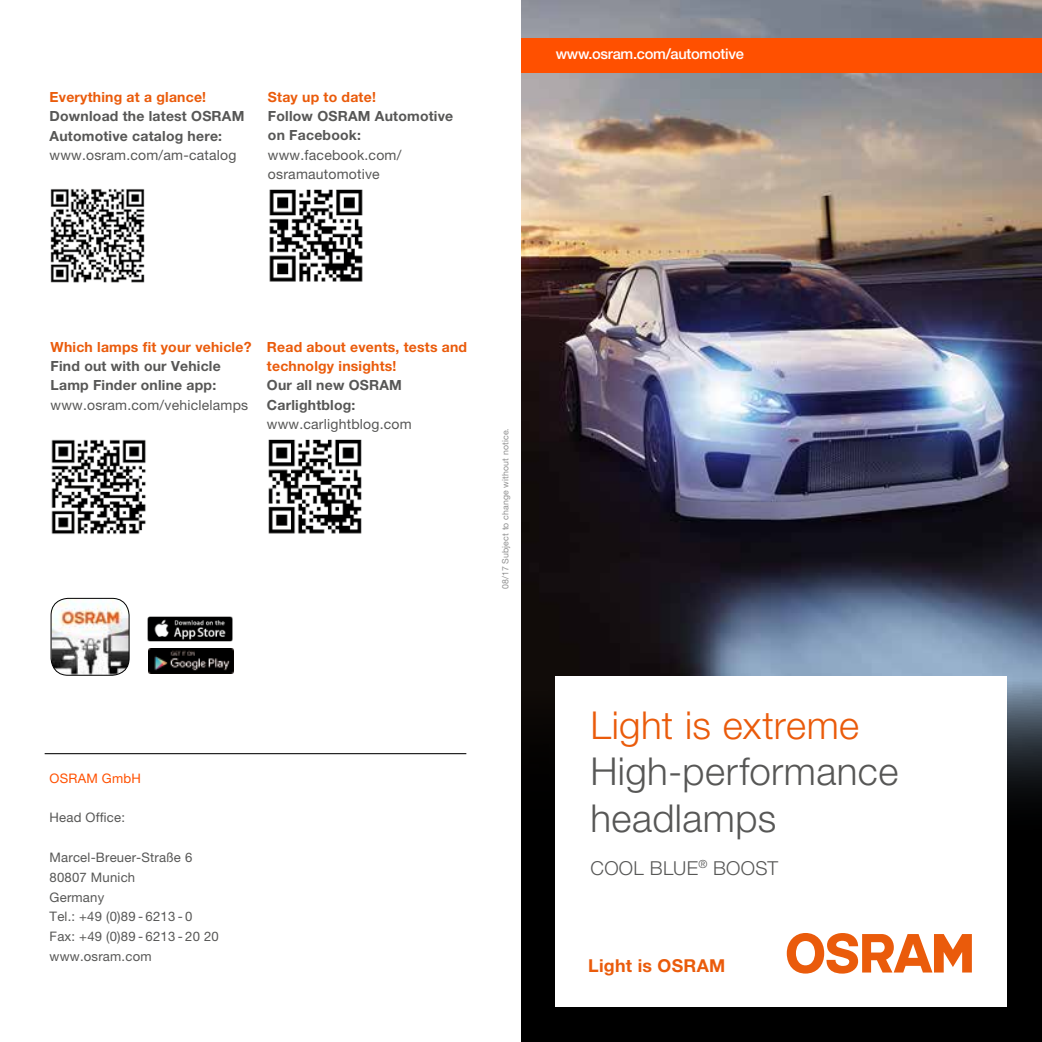
<style>
.page{position:relative;width:1042px;height:1042px;background:#fff}
.page>*{position:absolute;margin:0;border:0;box-sizing:border-box;transform-origin:0 0}
.t1{font:300 38.5px/46.6px "Helvetica Neue LT Std";letter-spacing:.01em;color:#575756}
.t2{font:300 38.5px "Helvetica Neue LT Std";letter-spacing:.01em;color:#ea5b0b}
.t3{font:300 19.25px "Helvetica Neue LT Pro";letter-spacing:.015em;color:#575756}
.t4{font:700 17.85px "Helvetica Neue LT Std";letter-spacing:.015em;color:#ea5b0b}
.t5{font:500 14.7px "Helvetica Neue LT Std";letter-spacing:-.02em;color:#fff}
.t6{font:700 14px/19.2px "Helvetica Neue LT Pro";letter-spacing:.015em;color:#575756}
.t7{font:14px/19.2px "Helvetica Neue LT Pro";letter-spacing:.015em;color:#575756}
.t8{font:700 14px/19.2px "Helvetica Neue LT Std";letter-spacing:.015em;color:#ea5b0b}
.t9{font:13.12px/19.8px "Helvetica Neue LT Pro";letter-spacing:.015em;color:#575756}
.t10{font:13.12px "Helvetica Neue LT Std";letter-spacing:.015em;color:#ff5000}
.t11{font:8.75px "Helvetica Neue LT Std";letter-spacing:.015em;color:#909090}
</style>
<div class="page">
<img style="left:521px;top:0;width:521px;height:677px">
<div style="left:521px;top:677px;width:521px;height:365px;background:#000"></div>
<div style="left:521px;top:38px;width:521px;height:34px;background:#ff5000"></div>
<hr style="left:45px;top:753px;width:421px;height:1px;background:#000">
<img style="left:52px;top:598px;width:77px;height:77px">
<div style="left:51px;top:598px;width:78px;height:77px;border:1px solid #000;border-radius:17px"></div>
<img style="left:147px;top:616px;width:86px;height:25px">
<img style="left:149px;top:649px;width:85px;height:25px">
<div style="left:556px;top:676px;width:451px;height:331px;background:#fff"></div>
<svg style="left:787px;top:933px;width:185px;height:40px"></svg>
<img style="left:50px;top:189px;width:95px;height:94px">
<img style="left:51px;top:439px;width:95px;height:95px">
<img style="left:269px;top:189px;width:94px;height:93px">
<img style="left:268px;top:439px;width:94px;height:95px">
<p class="t8" style="left:50px;top:87px;width:158px">Everything at a glance!</p>
<p class="t6" style="left:50px;top:106px;width:196px">Download the latest OSRAM<br>Automotive catalog here:</p>
<p class="t7" style="left:50px;top:145px;width:188px">www.osram.com/am-catalog</p>
<p class="t8" style="left:268px;top:87px;width:109px">Stay up to date!</p>
<p class="t6" style="left:268px;top:106px;width:187px">Follow OSRAM Automotive on Facebook:</p>
<p class="t7" style="left:268px;top:145px;width:135px">www.facebook.com/ osramautomotive</p>
<p class="t5" style="left:556px;top:45px;width:190px">www.osram.com/automotive</p>
<p class="t8" style="left:51px;top:337px;width:202px">Which lamps fit your vehicle?</p>
<p class="t6" style="left:51px;top:356px;width:172px">Find out with our Vehicle<br>Lamp Finder online app:</p>
<p class="t7" style="left:51px;top:395px;width:199px">www.osram.com/vehiclelamps</p>
<p class="t8" style="left:267px;top:337px;width:202px">Read about events, tests and technolgy insights!</p>
<p class="t6" style="left:267px;top:375px;width:137px">Our all new OSRAM<br>Carlightblog:</p>
<p class="t7" style="left:267px;top:414px;width:146px">www.carlightblog.com</p>
<p class="t11" style="left:500px;top:589px;width:163px;rotate:-90deg">08/17 Subject to change without notice.</p>
<p class="t10" style="left:50px;top:770px;width:93px">OSRAM GmbH</p>
<p class="t9" style="left:50px;top:807px;width:77px">Head Office:</p>
<p class="t9" style="left:50px;top:847px;width:171px">Marcel-Breuer-Straße 6<br>80807 Munich<br>Germany<br>Tel.: +49 (0)89 - 6213 - 0<br>Fax: +49 (0)89 - 6213 - 20 20 www.osram.com</p>
<h1 class="t2" style="left:590px;top:701px;width:270px">Light is extreme</h1>
<h1 class="t1" style="left:590px;top:747px;width:309px">High-performance headlamps</h1>
<h2 class="t3" style="left:590px;top:856px;width:189px">COOL BLUE<sup>®</sup> BOOST</h2>
<p class="t4" style="left:588px;top:954px;width:138px">Light is OSRAM</p>
</div>
